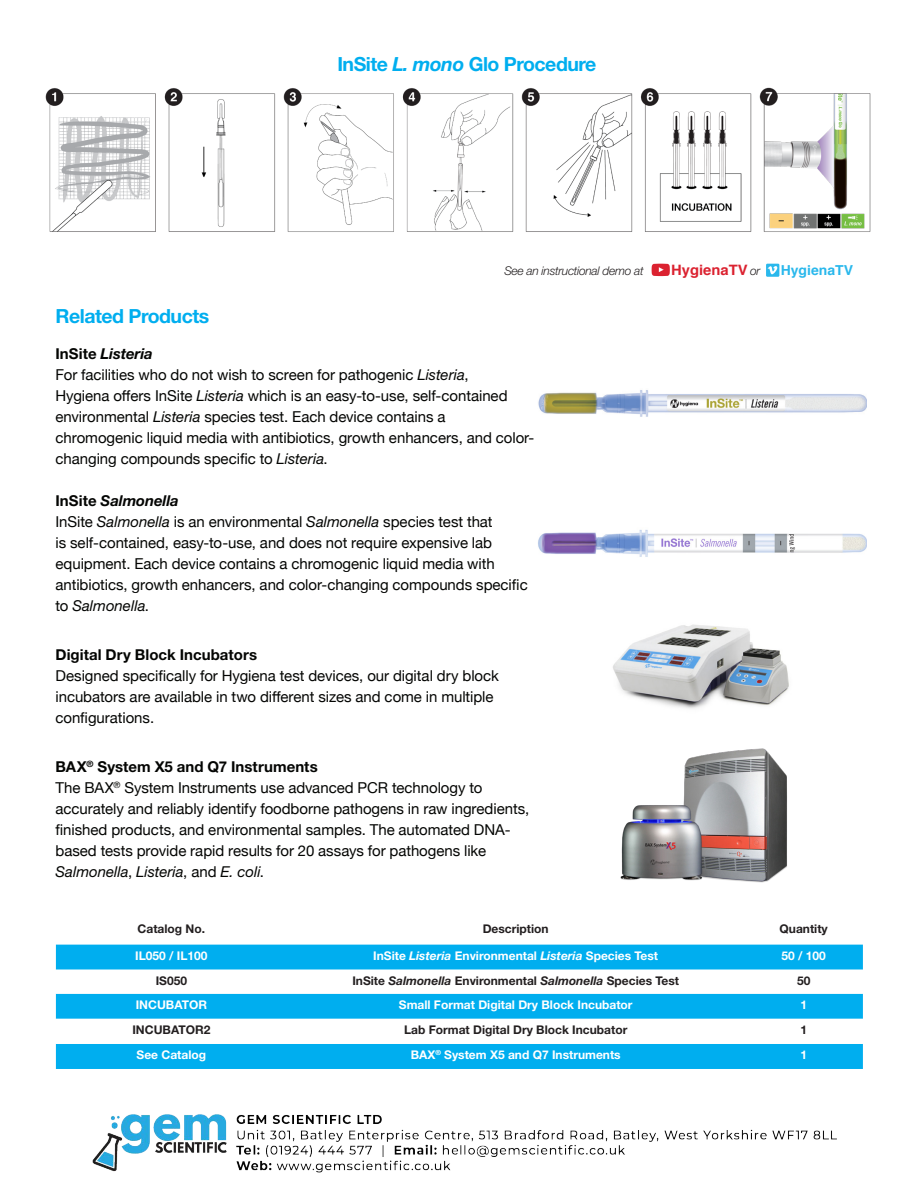
<style>
.page{position:relative;width:918px;height:1188px;background:#fff}
.page>*{position:absolute;margin:0;border:0;box-sizing:border-box;transform-origin:0 0}
.t1{font:700 19.5px "Helvetica Neue";letter-spacing:-.025em;color:#00aeef}
.t2{font:15px/21px "Helvetica Neue";letter-spacing:-.005em;color:#040503}
.t3{font:700 15px "Helvetica Neue";letter-spacing:.005em;color:#040503}
.t4{font:italic 700 15px "Helvetica Neue";letter-spacing:-.005em;color:#040503}
.t5{font:700 14.25px "Helvetica";color:#db2230}
.t6{font:700 13.8px "Helvetica";color:#2ab8ec}
.t7{font:700 12px "Helvetica Neue";color:#fff}
.t8{font:700 12px "Helvetica Neue";color:#231f20}
.t9{font:italic 300 12px "Helvetica Neue";letter-spacing:-.025em;color:#231f20}
.s1{font-style:italic}
.s2{font-family:"Helvetica Neue";font-weight:300;font-style:italic;font-size:12px;color:#231f20}
.s3{font-style:normal}
</style>
<div class="page">
<div style="left:56px;top:945px;width:807px;height:124px;background:#00aeef"></div>
<svg style="left:56px;top:970px;width:807px;height:24px"></svg>
<svg style="left:56px;top:1019px;width:807px;height:25px"></svg>
<img style="left:45px;top:87px;width:826px;height:145px">
<svg style="left:652px;top:264px;width:18px;height:12px"></svg>
<div style="left:766px;top:264px;width:13px;height:13px;background:#2ab8ec"></div>
<svg style="left:768px;top:266px;width:9px;height:8px"></svg>
<img style="left:538px;top:529px;width:329px;height:28px">
<img style="left:538px;top:390px;width:329px;height:27px">
<img style="left:613px;top:624px;width:176px;height:85px">
<img style="left:620px;top:748px;width:167px;height:135px">
<img style="left:92px;top:1114px;width:745px;height:59px">
<p class="t1" style="left:337px;top:52px;width:261px">InSite <span class="s1">L. mono</span> Glo Procedure</p>
<p class="t1" style="left:56px;top:304px;width:155px">Related Products</p>
<p class="t9" style="left:504px;top:264px;width:141px">See an instructional demo at</p>
<p class="t5" style="left:671px;top:259px;width:91px">HygienaTV <span class="s2">or</span></p>
<p class="t6" style="left:781px;top:259px;width:74px">HygienaTV</p>
<p class="t4" style="left:56px;top:345px;width:99px"><span class="s3">InSite</span> Listeria</p>
<p class="t2" style="left:56px;top:365px;width:480px">For facilities who do not wish to screen for pathogenic <span class="s1">Listeria</span>,<br>Hygiena offers InSite <span class="s1">Listeria</span> which is an easy-to-use, self-contained environmental <span class="s1">Listeria</span> species test. Each device contains a chromogenic liquid media with antibiotics, growth enhancers, and color&shy;changing compounds specific to <span class="s1">Listeria</span>.</p>
<p class="t4" style="left:55px;top:492px;width:125px"><span class="s3">InSite</span> Salmonella</p>
<p class="t2" style="left:55px;top:512px;width:474px">InSite <span class="s1">Salmonella</span> is an environmental <span class="s1">Salmonella</span> species test that<br>is self-contained, easy-to-use, and does not require expensive lab equipment. Each device contains a chromogenic liquid media with antibiotics, growth enhancers, and color-changing compounds specific to <span class="s1">Salmonella</span>.</p>
<p class="t3" style="left:56px;top:645px;width:203px">Digital Dry Block Incubators</p>
<p class="t2" style="left:56px;top:666px;width:445px">Designed specifically for Hygiena test devices, our digital dry block incubators are available in two different sizes and come in multiple configurations.</p>
<p class="t3" style="left:56px;top:757px;width:264px">BAX<sup>®</sup> System X5 and Q7 Instruments</p>
<p class="t2" style="left:56px;top:778px;width:475px">The BAX<sup>®</sup> System Instruments use advanced PCR technology to accurately and reliably identify foodborne pathogens in raw ingredients, finished products, and environmental samples. The automated DNA&shy;based tests provide rapid results for 20 assays for pathogens like <span class="s1">Salmonella</span>, <span class="s1">Listeria</span>, and <span class="s1">E. coli</span>.</p>
<p class="t8" style="left:138px;top:921px;width:69px">Catalog No.</p>
<p class="t8" style="left:483px;top:921px;width:67px">Description</p>
<p class="t8" style="left:780px;top:921px;width:50px">Quantity</p>
<p class="t7" style="left:135px;top:948px;width:74px">IL050 / IL100</p>
<p class="t7" style="left:373px;top:948px;width:286px">InSite <span class="s1">Listeria</span> Environmental <span class="s1">Listeria</span> Species Test</p>
<p class="t7" style="left:781px;top:948px;width:46px">50 / 100</p>
<p class="t8" style="left:156px;top:973px;width:33px">IS050</p>
<p class="t8" style="left:352px;top:973px;width:328px">InSite <span class="s1">Salmonella</span> Environmental <span class="s1">Salmonella</span> Species Test</p>
<p class="t8" style="left:797px;top:973px;width:15px">50</p>
<p class="t7" style="left:136px;top:997px;width:73px">INCUBATOR</p>
<p class="t7" style="left:399px;top:997px;width:235px">Small Format Digital Dry Block Incubator</p>
<p class="t7" style="left:800px;top:997px;width:8px">1</p>
<p class="t8" style="left:132px;top:1022px;width:79px">INCUBATOR2</p>
<p class="t8" style="left:404px;top:1022px;width:225px">Lab Format Digital Dry Block Incubator</p>
<p class="t8" style="left:800px;top:1022px;width:8px">1</p>
<p class="t7" style="left:137px;top:1048px;width:71px">See Catalog</p>
<p class="t7" style="left:411px;top:1048px;width:212px">BAX<sup>®</sup> System X5 and Q7 Instruments</p>
<p class="t7" style="left:800px;top:1048px;width:8px">1</p>
</div>
